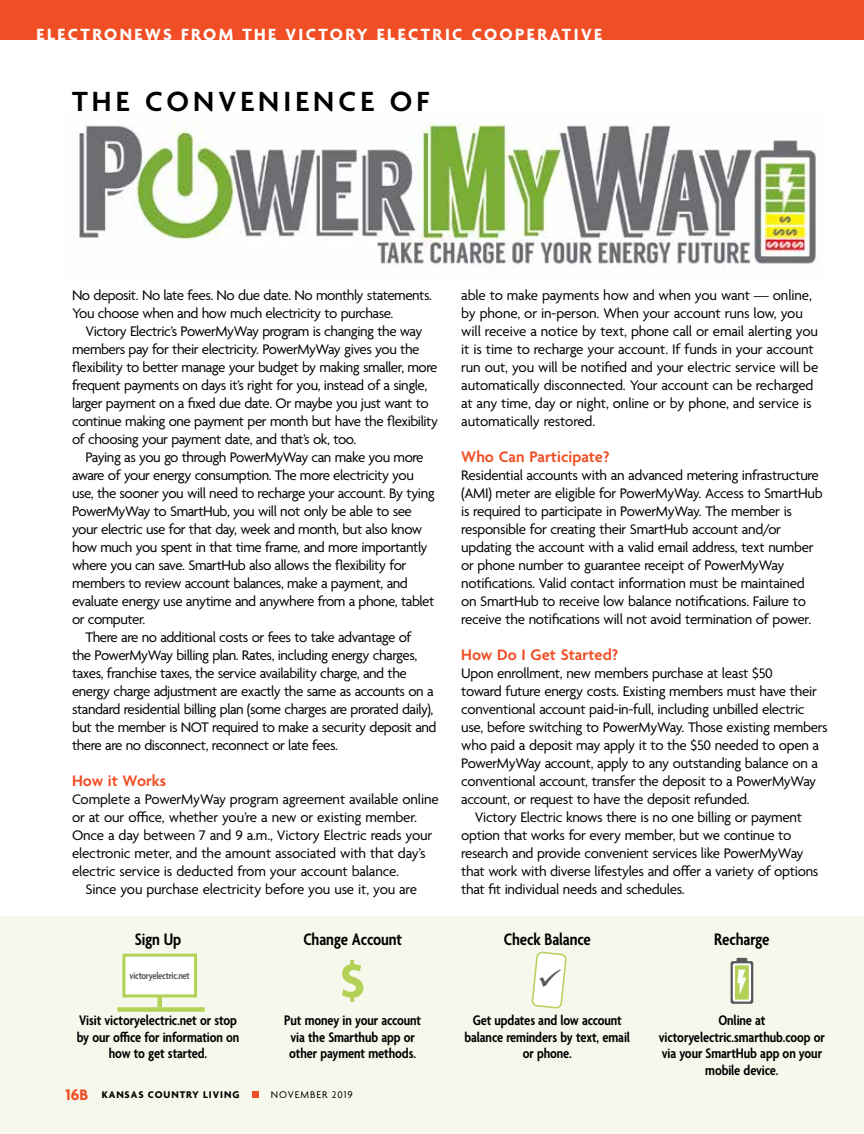
<style>
.page{position:relative;width:864px;height:1134px;background:#fff}
.page>*{position:absolute;margin:0;border:0;box-sizing:border-box;transform-origin:0 0}
.t1{font:600 30px "Agenda";letter-spacing:.14em;color:#000}
.t2{font:600 condensed 18px "Agenda";letter-spacing:-.005em;color:#000}
.t3{font:700 17.55px "Agenda";letter-spacing:.14em;color:#fff}
.t4{font:600 16.5px "Agenda";letter-spacing:.005em;color:#f04e25}
.t5{font:15px/18px "Agenda";letter-spacing:-.03em;color:#000}
.t6{font:15px/18px "Agenda";letter-spacing:-.01em;color:#000}
.t7{font:600 condensed 15px/16.5px "Agenda";letter-spacing:-.005em;color:#000;text-align:center}
.t8{font:700 10.5px "Agenda";letter-spacing:.09em;color:#000}
.t9{font:600 condensed 10.5px "Agenda";letter-spacing:-.03em;color:#58595b}
.t10{font:10.5px "Agenda";letter-spacing:.09em;color:#000}
.s1{font-size:16.5px;color:#f04e25}
</style>
<div class="page">
<div style="left:0;top:916px;width:864px;height:218px;background:#f5f8eb"></div>
<img style="left:79px;top:123px;width:738px;height:147px">
<svg style="left:342px;top:960px;width:21px;height:42px"></svg>
<svg style="left:731px;top:958px;width:22px;height:46px"></svg>
<div style="left:157px;top:989px;width:5px;height:18px;background:#b3d157"></div>
<div style="left:124px;top:955px;width:72px;height:41px;background:#fff"></div>
<div style="left:122px;top:954px;width:75px;height:43px;border:3px solid #b3d157"></div>
<div style="left:117px;top:1007px;width:88px;height:5px;background:#b3d157"></div>
<div style="left:252px;top:1091px;width:7px;height:7px;background:#f04e25"></div>
<div style="left:0;top:0;width:864px;height:40px;background:#f04e25"></div>
<svg style="left:531px;top:951px;width:36px;height:58px"></svg>
<p class="t3" style="left:37px;top:25px;width:567px">ELECTRONEWS FROM THE VICTORY ELECTRIC COOPERATIVE</p>
<h1 class="t1" style="left:72px;top:85px;width:359px">THE CONVENIENCE OF</h1>
<p class="t5" style="left:72px;top:287px;width:362px">No deposit. No late fees. No due date. No monthly statements.<br>You choose when and how much electricity to purchase.</p>
<p class="t5" style="left:72px;top:323px;width:368px;text-indent:14px">Victory Electric’s PowerMyWay program is changing the way members pay for their electricity. PowerMyWay gives you the flexibility to better manage your budget by making smaller, more frequent payments on days it’s right for you, instead of a single, larger payment on a fixed due date. Or maybe you just want to continue making one payment per month but have the flexibility of choosing your payment date, and that’s ok, too.</p>
<p class="t5" style="left:86px;top:449px;width:340px">Paying as you go through PowerMyWay can make you more</p>
<p class="t5" style="left:72px;top:467px;width:343px">aware of your energy consumption. The more electricity you</p>
<p class="t5" style="left:72px;top:485px;width:364px">use, the sooner you will need to recharge your account. By tying</p>
<p class="t5" style="left:72px;top:503px;width:341px">PowerMyWay to SmartHub, you will not only be able to see</p>
<p class="t5" style="left:72px;top:521px;width:352px">your electric use for that day, week and month, but also know</p>
<p class="t5" style="left:72px;top:539px;width:357px">how much you spent in that time frame, and more importantly</p>
<p class="t5" style="left:72px;top:557px;width:336px">where you can save. SmartHub also allows the flexibility for</p>
<p class="t5" style="left:72px;top:575px;width:337px">members to review account balances, make a payment, and</p>
<p class="t5" style="left:72px;top:593px;width:364px">evaluate energy use anytime and anywhere from a phone, tablet</p>
<p class="t5" style="left:72px;top:611px;width:75px">or computer.</p>
<p class="t5" style="left:86px;top:629px;width:328px">There are no additional costs or fees to take advantage of</p>
<p class="t5" style="left:72px;top:647px;width:347px">the PowerMyWay billing plan. Rates, including energy charges,</p>
<p class="t5" style="left:72px;top:665px;width:336px">taxes, franchise taxes, the service availability charge, and the</p>
<p class="t5" style="left:72px;top:683px;width:363px">energy charge adjustment are exactly the same as accounts on a</p>
<p class="t5" style="left:72px;top:701px;width:363px">standard residential billing plan (some charges are prorated daily),</p>
<p class="t5" style="left:72px;top:719px;width:366px">but the member is NOT required to make a security deposit and</p>
<p class="t5" style="left:72px;top:737px;width:268px">there are no disconnect, reconnect or late fees.</p>
<p class="t4" style="left:72px;top:772px;width:96px">How it Works</p>
<p class="t6" style="left:72px;top:791px;width:368px">Complete a PowerMyWay program agreement available online or at our office, whether you’re a new or existing member.<br>Once a day between 7 and 9 a.m., Victory Electric reads your electronic meter, and the amount associated with that day’s electric service is deducted from your account balance.</p>
<p class="t6" style="left:86px;top:881px;width:333px">Since you purchase electricity before you use it, you are</p>
<p class="t6" style="left:461px;top:287px;width:359px">able to make payments how and when you want — online, by phone, or in-person. When your account runs low, you will receive a notice by text, phone call or email alerting you it is time to recharge your account. If funds in your account run out, you will be notified and your electric service will be automatically disconnected. Your account can be recharged at any time, day or night, online or by phone, and service is automatically restored.</p>
<p class="t4" style="left:461px;top:448px;width:150px">Who Can Participate?</p>
<p class="t5" style="left:461px;top:467px;width:363px">Residential accounts with an advanced metering infrastructure (AMI) meter are eligible for PowerMyWay. Access to SmartHub is required to participate in PowerMyWay. The member is responsible for creating their SmartHub account and/or updating the account with a valid email address, text number or phone number to guarantee receipt of PowerMyWay notifications. Valid contact information must be maintained on SmartHub to receive low balance notifications. Failure to receive the notifications will not avoid termination of power.</p>
<p class="t4" style="left:461px;top:646px;width:159px">How Do I Get Started?</p>
<p class="t5" style="left:461px;top:665px;width:313px">Upon enrollment, new members purchase at least $50</p>
<p class="t5" style="left:461px;top:683px;width:357px">toward future energy costs. Existing members must have their</p>
<p class="t5" style="left:461px;top:701px;width:345px">conventional account paid-in-full, including unbilled electric</p>
<p class="t5" style="left:461px;top:719px;width:368px">use, before switching to PowerMyWay. Those existing members</p>
<p class="t5" style="left:461px;top:737px;width:360px">who paid a deposit may apply it to the $50 needed to open a</p>
<p class="t5" style="left:461px;top:755px;width:358px">PowerMyWay account, apply to any outstanding balance on a</p>
<p class="t5" style="left:461px;top:773px;width:357px">conventional account, transfer the deposit to a PowerMyWay</p>
<p class="t5" style="left:461px;top:791px;width:290px">account, or request to have the deposit refunded.</p>
<p class="t5" style="left:475px;top:809px;width:329px">Victory Electric knows there is no one billing or payment</p>
<p class="t5" style="left:461px;top:827px;width:332px">option that works for every member, but we continue to</p>
<p class="t5" style="left:461px;top:845px;width:344px">research and provide convenient services like PowerMyWay</p>
<p class="t5" style="left:461px;top:863px;width:359px">that work with diverse lifestyles and offer a variety of options</p>
<p class="t5" style="left:461px;top:881px;width:225px">that fit individual needs and schedules.</p>
<p class="t2" style="left:135px;top:930px;width:48px">Sign Up</p>
<p class="t2" style="left:303px;top:930px;width:100px">Change Account</p>
<p class="t2" style="left:504px;top:930px;width:89px">Check Balance</p>
<p class="t2" style="left:714px;top:930px;width:57px">Recharge</p>
<p class="t9" style="left:130px;top:970px;width:62px">victoryelectric.net</p>
<p class="t7" style="left:77px;top:1013px;width:164px">Visit victoryelectric.net or stop by our office for information on how to get started.</p>
<p class="t7" style="left:284px;top:1013px;width:139px">Put money in your account via the Smarthub app or other payment methods.</p>
<p class="t7" style="left:465px;top:1013px;width:167px">Get updates and low account balance reminders by text, email or phone.</p>
<p class="t7" style="left:659px;top:1013px;width:168px">Online at victoryelectric.smarthub.coop or via your SmartHub app on your mobile device.</p>
<p class="t8" style="left:66px;top:1089px;width:175px"><span class="s1">16B</span> KANSAS COUNTRY LIVING</p>
<p class="t10" style="left:271px;top:1089px;width:83px">NOVEMBER 2019</p>
</div>
